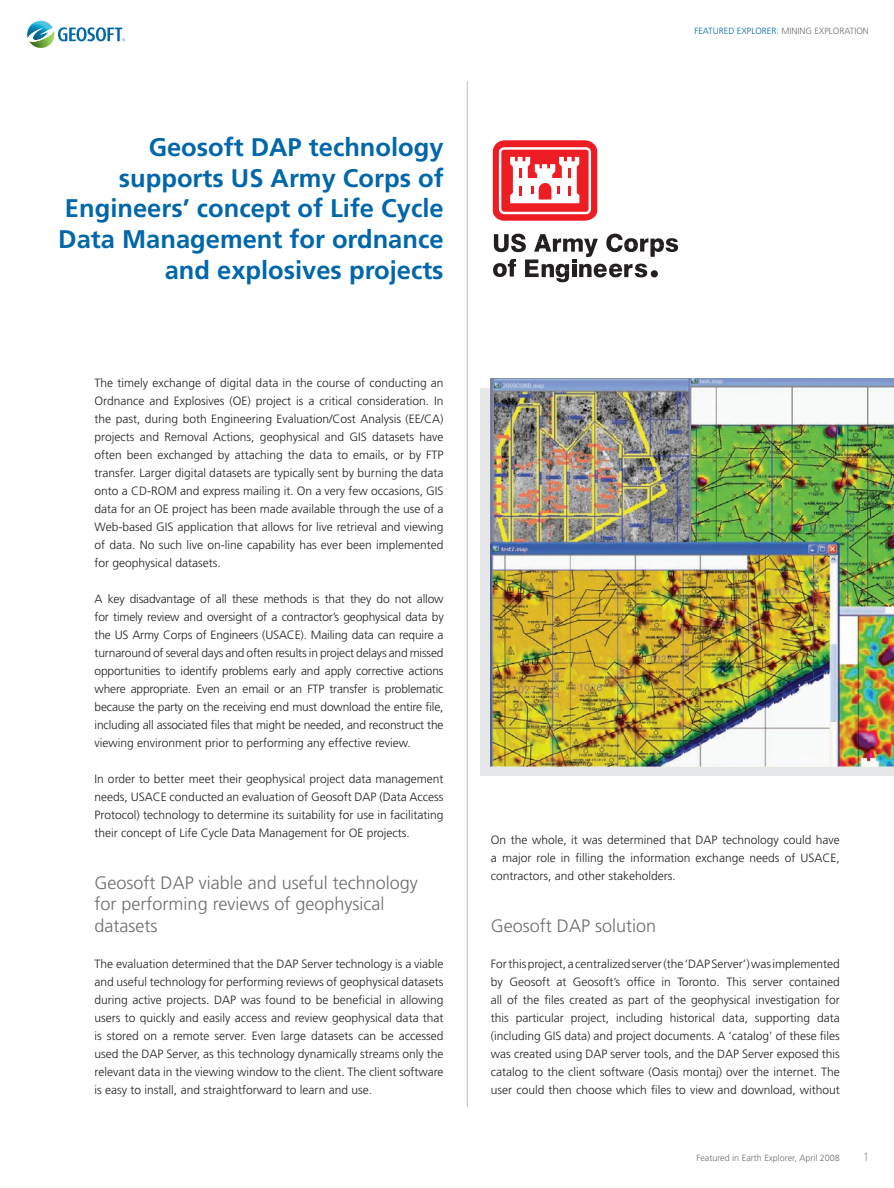
<style>
.page{position:relative;width:894px;height:1188px;background:#fff}
.page>*{position:absolute;margin:0;border:0;box-sizing:border-box;transform-origin:0 0}
.t1{font:700 25.5px/30.6px "Frutiger LT Std";color:#0067aa;text-align:right}
.t2{font:300 18px/21.6px "Frutiger LT Std";color:#6c6d70}
.t3{font:300 12px/18px "Frutiger LT Std";color:#231f20;text-align:justify}
.t4{font:300 condensed 12px "Frutiger LT Std";color:#939598}
.t5{font:300 9px "Frutiger LT Std";color:#6c6d70}
.t6{font:300 9px "Frutiger LT Std";color:#6c6d70}
.t7{font:300 9px "Frutiger LT Std";color:#0067aa}
.s1{color:#0067aa}
</style>
<div class="page">
<svg style="left:27px;top:20px;width:98px;height:28px"></svg>
<svg style="left:492px;top:140px;width:105px;height:81px"></svg>
<svg style="left:493px;top:234px;width:185px;height:48px"></svg>
<div style="left:480px;top:389px;width:413px;height:387px;background:#e6e7e9"></div>
<img style="left:490px;top:378px;width:403px;height:389px">
<hr style="left:466px;top:81px;width:1px;height:1026px;background:#bcbdc0">
<h1 class="t1" style="left:58px;top:132px;width:386px">Geosoft DAP technology supports US Army Corps of<br>Engineers’ concept of Life Cycle<br>Data Management for ordnance and explosives projects</h1>
<p class="t3" style="left:94px;top:374px;width:350px">The timely exchange of digital data in the course of conducting an Ordnance and Explosives (OE) project is a critical consideration. In the past, during both Engineering Evaluation/Cost Analysis (EE/CA) projects and Removal Actions, geophysical and GIS datasets have often been exchanged by attaching the data to emails, or by FTP transfer. Larger digital datasets are typically sent by burning the data onto a CD-ROM and express mailing it. On a very few occasions, GIS data for an OE project has been made available through the use of a Web-based GIS application that allows for live retrieval and viewing of data. No such live on-line capability has ever been implemented for geophysical datasets.</p>
<p class="t3" style="left:94px;top:590px;width:350px">A key disadvantage of all these methods is that they do not allow for timely review and oversight of a contractor’s geophysical data by the US Army Corps of Engineers (USACE). Mailing data can require a turnaround of several days and often results in project delays and missed opportunities to identify problems early and apply corrective actions where appropriate. Even an email or an FTP transfer is problematic because the party on the receiving end must download the entire file, including all associated files that might be needed, and reconstruct the viewing environment prior to performing any effective review.</p>
<p class="t3" style="left:94px;top:770px;width:350px">In order to better meet their geophysical project data management needs, USACE conducted an evaluation of Geosoft DAP (Data Access Protocol) technology to determine its suitability for use in facilitating their concept of Life Cycle Data Management for OE projects.</p>
<h2 class="t2" style="left:94px;top:872px;width:325px">Geosoft DAP viable and useful technology for performing reviews of geophysical datasets</h2>
<p class="t3" style="left:94px;top:955px;width:350px">The evaluation determined that the DAP Server technology is a viable and useful technology for performing reviews of geophysical datasets during active projects. DAP was found to be beneficial in allowing users to quickly and easily access and review geophysical data that is stored on a remote server. Even large datasets can be accessed used the DAP Server, as this technology dynamically streams only the relevant data in the viewing window to the client. The client software is easy to install, and straightforward to learn and use.</p>
<p class="t7" style="left:694px;top:26px;width:10px">Featured</p>
<p class="t7" style="left:736px;top:26px;width:16px">Explorer</p>
<p class="t6" style="left:776px;top:26px;width:94px"><span class="s1">:</span> MINING EXPLORATION</p>
<p class="t3" style="left:490px;top:831px;width:350px">On the whole, it was determined that DAP technology could have a major role in filling the information exchange needs of USACE, contractors, and other stakeholders.</p>
<h2 class="t2" style="left:490px;top:915px;width:167px">Geosoft DAP solution</h2>
<p class="t3" style="left:490px;top:955px;width:350px">For this project, a centralized server (the ‘DAP Server’) was implemented by Geosoft at Geosoft’s office in Toronto. This server contained all of the files created as part of the geophysical investigation for this particular project, including historical data, supporting data (including GIS data) and project documents. A ‘catalog’ of these files was created using DAP server tools, and the DAP Server exposed this catalog to the client software (Oasis montaj) over the internet. The user could then choose which files to view and download, without</p>
<p class="t5" style="left:696px;top:1153px;width:145px">Featured in Earth Explorer, April 2008</p>
<p class="t4" style="left:862px;top:1150px;width:7px">1</p>
</div>
